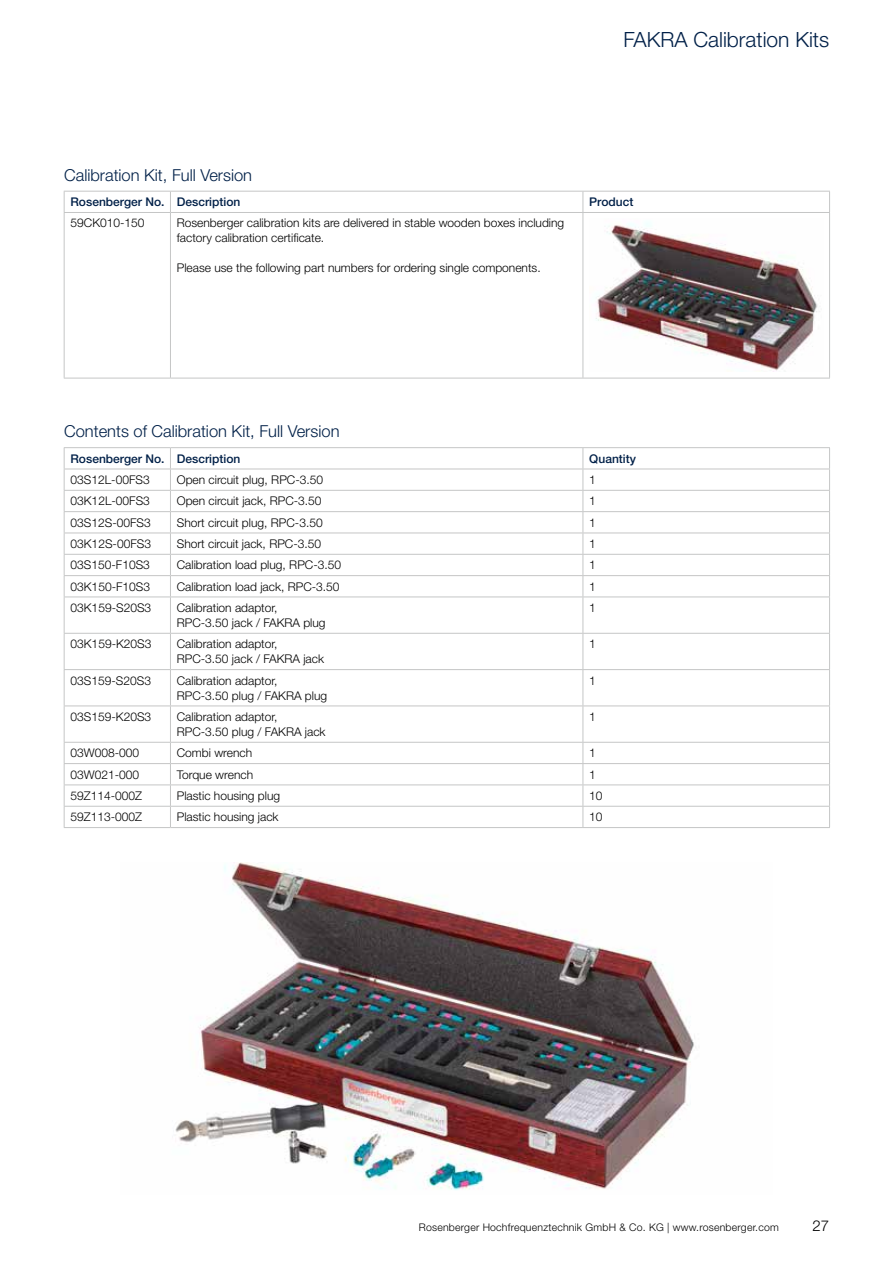
<style>
.page{position:relative;width:893px;height:1263px;background:#fff}
.page>*{position:absolute;margin:0;border:0;box-sizing:border-box;transform-origin:0 0}
.t1{font:300 21px "Helvetica Neue LT Pro";color:#002048}
.t2{font:300 16.5px "Helvetica Neue LT Pro";color:#002048}
.t3{font:300 15px "Helvetica Neue LT Pro";color:#000}
.t4{font:300 12px/15px "Helvetica Neue LT Pro";color:#000}
.t5{font:500 12px "Helvetica Neue LT Pro";color:#002048}
.t6{font:300 10.5px "Helvetica Neue LT Pro";letter-spacing:.02em;color:#000}
</style>
<div class="page">
<img style="left:175px;top:862px;width:520px;height:328px">
<hr style="left:64px;top:447px;width:106px;height:1px;background:#c5c6c6">
<hr style="left:170px;top:447px;width:413px;height:1px;background:#c5c6c6">
<hr style="left:583px;top:447px;width:247px;height:1px;background:#c5c6c6">
<hr style="left:64px;top:469px;width:106px;height:1px;background:#c5c6c6">
<hr style="left:170px;top:469px;width:413px;height:1px;background:#c5c6c6">
<hr style="left:583px;top:469px;width:247px;height:1px;background:#c5c6c6">
<hr style="left:64px;top:490px;width:106px;height:1px;background:#c5c6c6">
<hr style="left:170px;top:490px;width:413px;height:1px;background:#c5c6c6">
<hr style="left:583px;top:490px;width:247px;height:1px;background:#c5c6c6">
<hr style="left:64px;top:511px;width:106px;height:1px;background:#c5c6c6">
<hr style="left:170px;top:511px;width:413px;height:1px;background:#c5c6c6">
<hr style="left:583px;top:511px;width:247px;height:1px;background:#c5c6c6">
<hr style="left:64px;top:533px;width:106px;height:1px;background:#c5c6c6">
<hr style="left:170px;top:533px;width:413px;height:1px;background:#c5c6c6">
<hr style="left:583px;top:533px;width:247px;height:1px;background:#c5c6c6">
<hr style="left:64px;top:554px;width:106px;height:1px;background:#c5c6c6">
<hr style="left:170px;top:554px;width:413px;height:1px;background:#c5c6c6">
<hr style="left:583px;top:554px;width:247px;height:1px;background:#c5c6c6">
<hr style="left:64px;top:575px;width:106px;height:1px;background:#c5c6c6">
<svg style="left:64px;top:448px;width:1px;height:148px"></svg>
<hr style="left:170px;top:575px;width:413px;height:1px;background:#c5c6c6">
<svg style="left:170px;top:448px;width:1px;height:148px"></svg>
<hr style="left:583px;top:575px;width:247px;height:1px;background:#c5c6c6">
<svg style="left:583px;top:448px;width:1px;height:148px"></svg>
<svg style="left:829px;top:448px;width:1px;height:148px"></svg>
<hr style="left:64px;top:596px;width:106px;height:1px;background:#c5c6c6">
<hr style="left:64px;top:597px;width:1px;height:36px;background:#c5c6c6">
<hr style="left:170px;top:596px;width:413px;height:1px;background:#c5c6c6">
<hr style="left:170px;top:597px;width:1px;height:36px;background:#c5c6c6">
<hr style="left:583px;top:596px;width:247px;height:1px;background:#c5c6c6">
<hr style="left:583px;top:597px;width:1px;height:36px;background:#c5c6c6">
<hr style="left:829px;top:597px;width:1px;height:36px;background:#c5c6c6">
<hr style="left:64px;top:633px;width:106px;height:1px;background:#c5c6c6">
<hr style="left:64px;top:634px;width:1px;height:35px;background:#c5c6c6">
<hr style="left:170px;top:633px;width:413px;height:1px;background:#c5c6c6">
<hr style="left:170px;top:634px;width:1px;height:35px;background:#c5c6c6">
<hr style="left:583px;top:633px;width:247px;height:1px;background:#c5c6c6">
<hr style="left:583px;top:634px;width:1px;height:35px;background:#c5c6c6">
<hr style="left:829px;top:634px;width:1px;height:35px;background:#c5c6c6">
<hr style="left:64px;top:669px;width:106px;height:1px;background:#c5c6c6">
<hr style="left:64px;top:670px;width:1px;height:35px;background:#c5c6c6">
<hr style="left:170px;top:669px;width:413px;height:1px;background:#c5c6c6">
<hr style="left:170px;top:670px;width:1px;height:35px;background:#c5c6c6">
<hr style="left:583px;top:669px;width:247px;height:1px;background:#c5c6c6">
<hr style="left:583px;top:670px;width:1px;height:35px;background:#c5c6c6">
<hr style="left:829px;top:670px;width:1px;height:35px;background:#c5c6c6">
<hr style="left:64px;top:705px;width:106px;height:1px;background:#c5c6c6">
<hr style="left:64px;top:706px;width:1px;height:36px;background:#c5c6c6">
<hr style="left:170px;top:705px;width:413px;height:1px;background:#c5c6c6">
<hr style="left:170px;top:706px;width:1px;height:36px;background:#c5c6c6">
<hr style="left:583px;top:705px;width:247px;height:1px;background:#c5c6c6">
<hr style="left:583px;top:706px;width:1px;height:36px;background:#c5c6c6">
<hr style="left:829px;top:706px;width:1px;height:36px;background:#c5c6c6">
<hr style="left:64px;top:742px;width:106px;height:1px;background:#c5c6c6">
<hr style="left:170px;top:742px;width:413px;height:1px;background:#c5c6c6">
<hr style="left:583px;top:742px;width:247px;height:1px;background:#c5c6c6">
<hr style="left:64px;top:763px;width:106px;height:1px;background:#c5c6c6">
<hr style="left:170px;top:763px;width:413px;height:1px;background:#c5c6c6">
<hr style="left:583px;top:763px;width:247px;height:1px;background:#c5c6c6">
<hr style="left:64px;top:784px;width:106px;height:1px;background:#c5c6c6">
<hr style="left:170px;top:784px;width:413px;height:1px;background:#c5c6c6">
<hr style="left:583px;top:784px;width:247px;height:1px;background:#c5c6c6">
<hr style="left:64px;top:806px;width:106px;height:1px;background:#c5c6c6">
<svg style="left:64px;top:743px;width:1px;height:84px"></svg>
<hr style="left:170px;top:806px;width:413px;height:1px;background:#c5c6c6">
<svg style="left:170px;top:743px;width:1px;height:84px"></svg>
<hr style="left:583px;top:806px;width:247px;height:1px;background:#c5c6c6">
<svg style="left:583px;top:743px;width:1px;height:84px"></svg>
<svg style="left:829px;top:743px;width:1px;height:84px"></svg>
<hr style="left:64px;top:827px;width:106px;height:1px;background:#c5c6c6">
<hr style="left:170px;top:827px;width:413px;height:1px;background:#c5c6c6">
<hr style="left:583px;top:827px;width:247px;height:1px;background:#c5c6c6">
<hr style="left:64px;top:191px;width:106px;height:1px;background:#c5c6c6">
<svg style="left:64px;top:192px;width:1px;height:20px"></svg>
<hr style="left:170px;top:191px;width:413px;height:1px;background:#c5c6c6">
<svg style="left:170px;top:192px;width:1px;height:20px"></svg>
<hr style="left:583px;top:191px;width:247px;height:1px;background:#c5c6c6">
<svg style="left:583px;top:192px;width:1px;height:20px"></svg>
<svg style="left:829px;top:192px;width:1px;height:20px"></svg>
<hr style="left:64px;top:212px;width:106px;height:1px;background:#c5c6c6">
<hr style="left:64px;top:213px;width:1px;height:165px;background:#c5c6c6">
<hr style="left:170px;top:212px;width:413px;height:1px;background:#c5c6c6">
<hr style="left:170px;top:213px;width:1px;height:165px;background:#c5c6c6">
<hr style="left:583px;top:212px;width:247px;height:1px;background:#c5c6c6">
<hr style="left:583px;top:213px;width:1px;height:165px;background:#c5c6c6">
<hr style="left:829px;top:213px;width:1px;height:165px;background:#c5c6c6">
<hr style="left:64px;top:378px;width:106px;height:1px;background:#c5c6c6">
<hr style="left:170px;top:378px;width:413px;height:1px;background:#c5c6c6">
<hr style="left:583px;top:378px;width:247px;height:1px;background:#c5c6c6">
<img style="left:596px;top:222px;width:224px;height:150px">
<h1 class="t1" style="left:623px;top:26px;width:207px">FAKRA Calibration Kits</h1>
<h2 class="t2" style="left:64px;top:165px;width:189px">Calibration Kit, Full Version</h2>
<p class="t5" style="left:71px;top:195px;width:171px">Rosenberger No. Description</p>
<p class="t5" style="left:589px;top:195px;width:46px">Product</p>
<p class="t4" style="left:71px;top:215px;width:76px">59CK010-150</p>
<p class="t4" style="left:177px;top:215px;width:389px">Rosenberger calibration kits are delivered in stable wooden boxes including factory calibration certificate.</p>
<p class="t4" style="left:177px;top:260px;width:365px">Please use the following part numbers for ordering single components.</p>
<h2 class="t2" style="left:64px;top:421px;width:277px">Contents of Calibration Kit, Full Version</h2>
<p class="t5" style="left:71px;top:451px;width:171px">Rosenberger No. Description</p>
<p class="t5" style="left:589px;top:451px;width:48px">Quantity</p>
<p class="t4" style="left:71px;top:472px;width:81px">03S12L-00FS3</p>
<p class="t4" style="left:177px;top:472px;width:148px">Open circuit plug, RPC-3.50</p>
<p class="t4" style="left:589px;top:472px;width:8px">1</p>
<p class="t4" style="left:71px;top:493px;width:81px">03K12L-00FS3</p>
<p class="t4" style="left:177px;top:493px;width:146px">Open circuit jack, RPC-3.50</p>
<p class="t4" style="left:589px;top:493px;width:8px">1</p>
<p class="t4" style="left:71px;top:515px;width:82px">03S12S-00FS3</p>
<p class="t4" style="left:177px;top:515px;width:147px">Short circuit plug, RPC-3.50</p>
<p class="t4" style="left:589px;top:515px;width:8px">1</p>
<p class="t4" style="left:71px;top:536px;width:82px">03K12S-00FS3</p>
<p class="t4" style="left:177px;top:536px;width:146px">Short circuit jack, RPC-3.50</p>
<p class="t4" style="left:589px;top:536px;width:8px">1</p>
<p class="t4" style="left:71px;top:557px;width:81px">03S150-F10S3</p>
<p class="t4" style="left:177px;top:557px;width:166px">Calibration load plug, RPC-3.50</p>
<p class="t4" style="left:589px;top:557px;width:8px">1</p>
<p class="t4" style="left:71px;top:578px;width:81px">03K150-F10S3</p>
<p class="t4" style="left:177px;top:578px;width:164px">Calibration load jack, RPC-3.50</p>
<p class="t4" style="left:589px;top:578px;width:8px">1</p>
<p class="t4" style="left:71px;top:600px;width:82px">03K159-S20S3</p>
<p class="t4" style="left:177px;top:600px;width:150px">Calibration adaptor,<br>RPC-3.50 jack / FAKRA plug</p>
<p class="t4" style="left:589px;top:600px;width:8px">1</p>
<p class="t4" style="left:71px;top:636px;width:82px">03K159-K20S3</p>
<p class="t4" style="left:177px;top:636px;width:149px">Calibration adaptor,<br>RPC-3.50 jack / FAKRA jack</p>
<p class="t4" style="left:589px;top:636px;width:8px">1</p>
<p class="t4" style="left:71px;top:672px;width:82px">03S159-S20S3</p>
<p class="t4" style="left:177px;top:672px;width:152px">Calibration adaptor,<br>RPC-3.50 plug / FAKRA plug</p>
<p class="t4" style="left:589px;top:672px;width:8px">1</p>
<p class="t4" style="left:71px;top:709px;width:82px">03S159-K20S3</p>
<p class="t4" style="left:177px;top:709px;width:150px">Calibration adaptor,<br>RPC-3.50 plug / FAKRA jack</p>
<p class="t4" style="left:589px;top:709px;width:8px">1</p>
<p class="t4" style="left:71px;top:745px;width:70px">03W008-000</p>
<p class="t4" style="left:177px;top:745px;width:77px">Combi wrench</p>
<p class="t4" style="left:589px;top:745px;width:8px">1</p>
<p class="t4" style="left:71px;top:766px;width:70px">03W021-000</p>
<p class="t4" style="left:177px;top:766px;width:78px">Torque wrench</p>
<p class="t4" style="left:589px;top:766px;width:8px">1</p>
<p class="t4" style="left:71px;top:788px;width:73px">59Z114-000Z</p>
<p class="t4" style="left:177px;top:788px;width:105px">Plastic housing plug</p>
<p class="t4" style="left:589px;top:788px;width:15px">10</p>
<p class="t4" style="left:71px;top:809px;width:73px">59Z113-000Z</p>
<p class="t4" style="left:177px;top:809px;width:103px">Plastic housing jack</p>
<p class="t4" style="left:589px;top:809px;width:15px">10</p>
<p class="t6" style="left:419px;top:1221px;width:361px">Rosenberger Hochfrequenztechnik GmbH &amp; Co. KG | www.rosenberger.com</p>
<p class="t3" style="left:812px;top:1217px;width:18px">27</p>
</div>
